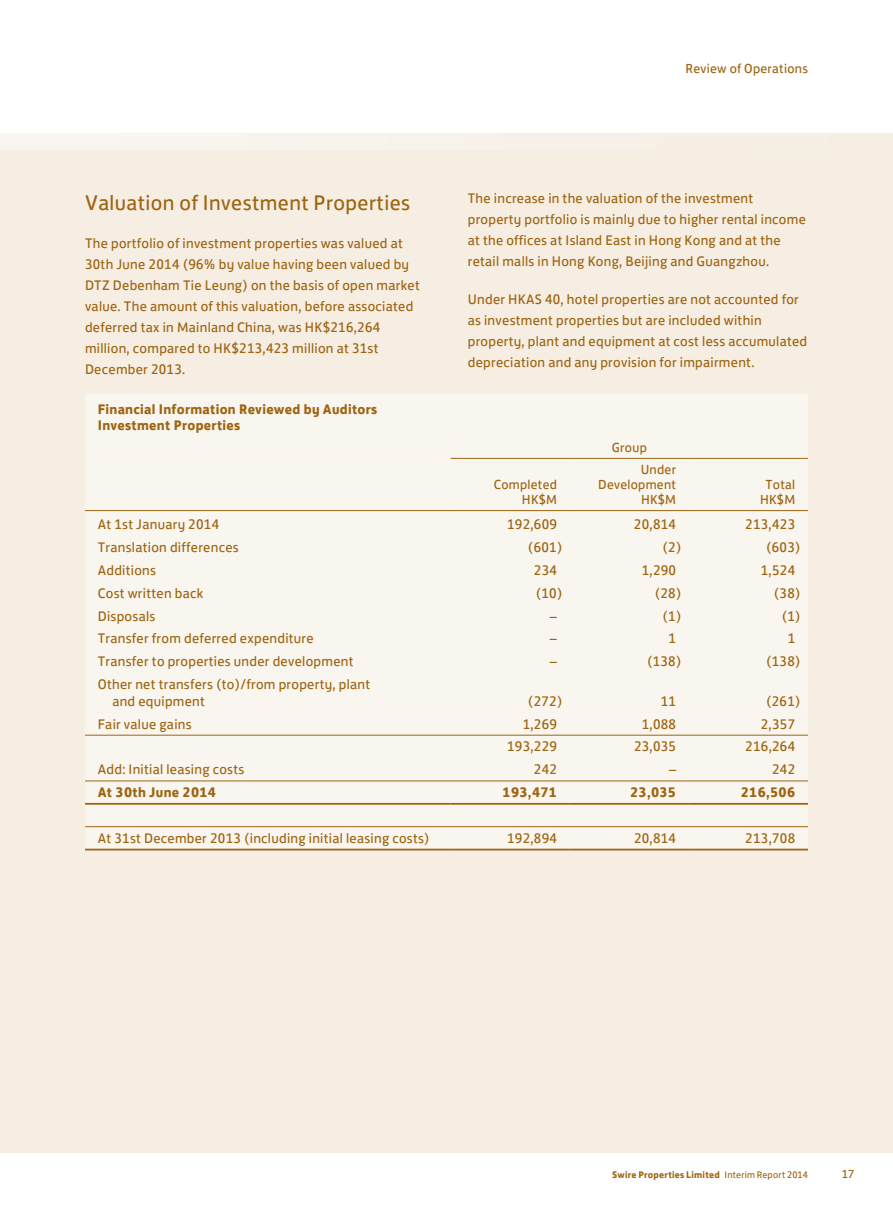
<style>
.page{position:relative;width:893px;height:1212px;background:#fff}
.page>*{position:absolute;margin:0;border:0;box-sizing:border-box;transform-origin:0 0}
.t1{font:21.75px "FS Jack";letter-spacing:.02em;color:#9e6512}
.t2{font:14.25px/21px "FS Jack";letter-spacing:.02em;color:#9e6512}
.t3{font:700 14.25px/16.5px "FS Jack";letter-spacing:.02em;color:#9e6512}
.t4{font:13.5px/15px "FS Jack";letter-spacing:.02em;color:#9e6512;text-align:right}
.t5{font:12px "FS Jack";color:#9e6512}
.t6{font:700 9.75px "FS Jack";letter-spacing:.025em;color:#9e6512}
.s1{font-weight:400}
</style>
<div class="page">
<div style="left:0;top:134px;width:893px;height:85px;background:#f8f2ea"></div>
<div style="left:0;top:150px;width:893px;height:1002px;background:#f6eee3"></div>
<div style="left:85px;top:394px;width:723px;height:43px;background:#f9f6f0"></div>
<div style="left:85px;top:437px;width:723px;height:412px;background:#f9f6f0"></div>
<hr style="left:85px;top:849px;width:366px;height:1px;background:#9e6512">
<hr style="left:451px;top:849px;width:119px;height:1px;background:#9e6512">
<hr style="left:570px;top:849px;width:119px;height:1px;background:#9e6512">
<hr style="left:689px;top:849px;width:119px;height:1px;background:#9e6512">
<hr style="left:85px;top:826px;width:366px;height:1px;background:#9e6512">
<hr style="left:451px;top:826px;width:119px;height:1px;background:#9e6512">
<hr style="left:570px;top:826px;width:119px;height:1px;background:#9e6512">
<hr style="left:689px;top:826px;width:119px;height:1px;background:#9e6512">
<hr style="left:85px;top:803px;width:366px;height:2px;background:#9e6512">
<hr style="left:451px;top:803px;width:119px;height:2px;background:#9e6512">
<hr style="left:570px;top:803px;width:119px;height:2px;background:#9e6512">
<hr style="left:689px;top:803px;width:119px;height:2px;background:#9e6512">
<hr style="left:85px;top:781px;width:366px;height:1px;background:#9e6512">
<hr style="left:451px;top:781px;width:119px;height:1px;background:#9e6512">
<hr style="left:570px;top:781px;width:119px;height:1px;background:#9e6512">
<hr style="left:689px;top:781px;width:119px;height:1px;background:#9e6512">
<hr style="left:85px;top:735px;width:366px;height:1px;background:#9e6512">
<hr style="left:451px;top:735px;width:119px;height:1px;background:#9e6512">
<hr style="left:570px;top:735px;width:119px;height:1px;background:#9e6512">
<hr style="left:689px;top:735px;width:119px;height:1px;background:#9e6512">
<hr style="left:85px;top:510px;width:366px;height:1px;background:#9e6512">
<hr style="left:451px;top:510px;width:119px;height:1px;background:#9e6512">
<hr style="left:570px;top:510px;width:119px;height:1px;background:#9e6512">
<hr style="left:689px;top:510px;width:119px;height:1px;background:#9e6512">
<hr style="left:451px;top:458px;width:119px;height:1px;background:#9e6512">
<hr style="left:570px;top:458px;width:119px;height:1px;background:#9e6512">
<hr style="left:689px;top:458px;width:119px;height:1px;background:#9e6512">
<h1 class="t1" style="left:85px;top:185px;width:327px">Valuation of Investment Properties</h1>
<p class="t2" style="left:85px;top:231px;width:336px">The portfolio of investment properties was valued at 30th June 2014 (96% by value having been valued by DTZ Debenham Tie Leung) on the basis of open market value. The amount of this valuation, before associated deferred tax in Mainland China, was HK$216,264 million, compared to HK$213,423 million at 31st December 2013.</p>
<p class="t3" style="left:98px;top:400px;width:281px">Financial Information Reviewed by Auditors<br>Investment Properties</p>
<p class="t4" style="left:686px;top:60px;width:124px">Review of Operations</p>
<p class="t2" style="left:468px;top:187px;width:340px">The increase in the valuation of the investment property portfolio is mainly due to higher rental income at the offices at Island East in Hong Kong and at the retail malls in Hong Kong, Beijing and Guangzhou.</p>
<p class="t2" style="left:468px;top:288px;width:341px">Under HKAS 40, hotel properties are not accounted for as investment properties but are included within property, plant and equipment at cost less accumulated depreciation and any provision for impairment.</p>
<p class="t4" style="left:494px;top:476px;width:65px">Completed<br>HK$M</p>
<p class="t4" style="left:612px;top:439px;width:37px">Group</p>
<p class="t4" style="left:598px;top:461px;width:79px">Under<br>Development<br>HK$M</p>
<p class="t4" style="left:760px;top:476px;width:37px;text-align:center">Total<br>HK$M</p>
<p class="t2" style="left:98px;top:512px;width:123px">At 1st January 2014</p>
<p class="t2" style="left:507px;top:512px;width:51px">192,609</p>
<p class="t2" style="left:634px;top:512px;width:44px">20,814</p>
<p class="t2" style="left:745px;top:512px;width:51px">213,423</p>
<p class="t2" style="left:98px;top:535px;width:142px">Translation differences</p>
<p class="t2" style="left:528px;top:535px;width:36px">(601)</p>
<p class="t2" style="left:663px;top:535px;width:20px">(2)</p>
<p class="t2" style="left:766px;top:535px;width:36px">(603)</p>
<p class="t2" style="left:98px;top:558px;width:60px">Additions</p>
<p class="t2" style="left:534px;top:558px;width:25px">234</p>
<p class="t2" style="left:642px;top:558px;width:36px">1,290</p>
<p class="t2" style="left:761px;top:558px;width:36px">1,524</p>
<p class="t2" style="left:98px;top:581px;width:107px">Cost written back</p>
<p class="t2" style="left:536px;top:581px;width:28px">(10)</p>
<p class="t2" style="left:655px;top:581px;width:28px">(28)</p>
<p class="t2" style="left:774px;top:581px;width:28px">(38)</p>
<p class="t2" style="left:98px;top:604px;width:59px">Disposals</p>
<p class="t2" style="left:550px;top:604px;width:9px">–</p>
<p class="t2" style="left:663px;top:604px;width:20px">(1)</p>
<p class="t2" style="left:782px;top:604px;width:20px">(1)</p>
<p class="t2" style="left:98px;top:627px;width:217px">Transfer from deferred expenditure</p>
<p class="t2" style="left:550px;top:627px;width:9px">–</p>
<p class="t2" style="left:669px;top:627px;width:9px">1</p>
<p class="t2" style="left:788px;top:627px;width:9px">1</p>
<p class="t2" style="left:98px;top:650px;width:257px">Transfer to properties under development</p>
<p class="t2" style="left:550px;top:650px;width:9px">–</p>
<p class="t2" style="left:647px;top:650px;width:36px">(138)</p>
<p class="t2" style="left:766px;top:650px;width:36px">(138)</p>
<p class="t2" style="left:112px;top:675px;width:259px;line-height:16.5px;text-indent:-15px">Other net transfers (to)/from property, plant and equipment</p>
<p class="t2" style="left:528px;top:689px;width:36px">(272)</p>
<p class="t2" style="left:661px;top:689px;width:17px">11</p>
<p class="t2" style="left:766px;top:689px;width:36px">(261)</p>
<p class="t2" style="left:98px;top:712px;width:95px">Fair value gains</p>
<p class="t2" style="left:523px;top:712px;width:36px">1,269</p>
<p class="t2" style="left:642px;top:712px;width:36px">1,088</p>
<p class="t2" style="left:761px;top:712px;width:36px">2,357</p>
<p class="t2" style="left:507px;top:735px;width:51px">193,229</p>
<p class="t2" style="left:634px;top:735px;width:44px">23,035</p>
<p class="t2" style="left:745px;top:735px;width:51px">216,264</p>
<p class="t2" style="left:98px;top:758px;width:148px">Add: Initial leasing costs</p>
<p class="t2" style="left:534px;top:758px;width:25px">242</p>
<p class="t2" style="left:669px;top:758px;width:9px">–</p>
<p class="t2" style="left:772px;top:758px;width:25px">242</p>
<p class="t3" style="left:98px;top:783px;width:120px">At 30th June 2014</p>
<p class="t3" style="left:503px;top:783px;width:56px">193,471</p>
<p class="t3" style="left:630px;top:783px;width:47px">23,035</p>
<p class="t3" style="left:741px;top:783px;width:56px">216,506</p>
<p class="t2" style="left:98px;top:826px;width:333px">At 31st December 2013 (including initial leasing costs)</p>
<p class="t2" style="left:507px;top:826px;width:51px">192,894</p>
<p class="t2" style="left:634px;top:826px;width:44px">20,814</p>
<p class="t2" style="left:745px;top:826px;width:51px">213,708</p>
<p class="t6" style="left:612px;top:1166px;width:197px">Swire Properties Limited <span class="s1">Interim Report 2014</span></p>
<p class="t5" style="left:842px;top:1164px;width:14px">17</p>
</div>
